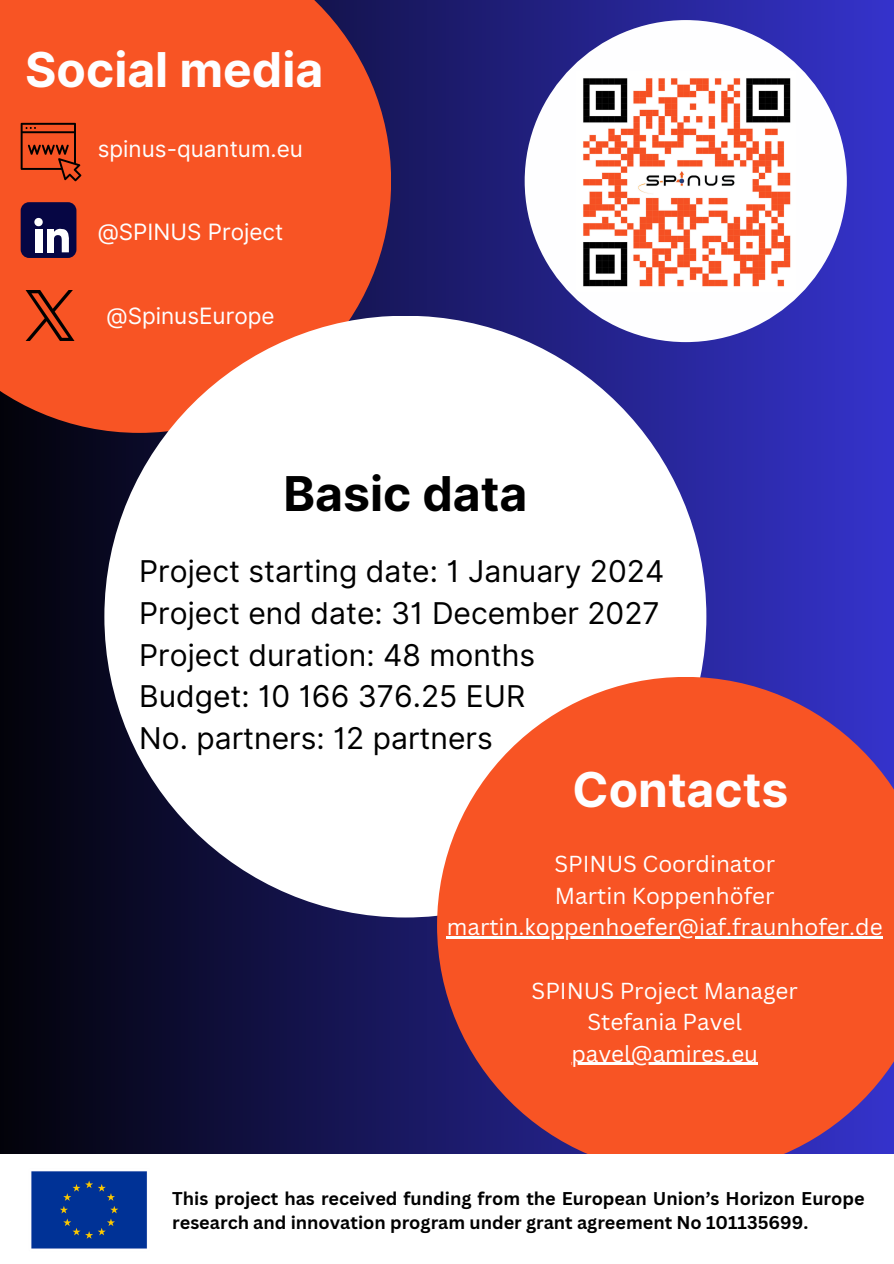
<style>
.page{position:relative;width:894px;height:1264px;background:#fff}
.page>*{position:absolute;margin:0;border:0;box-sizing:border-box;transform-origin:0 0}
.t1{font:700 48px "Inter";color:#fefeff}
.t2{font:700 48px "Inter";color:#000}
.t3{font:30px/41.7px "Inter";color:#000}
.t4{font:22.5px/31.5px "Canva Sans";color:#fff}
.t5{font:22.5px "Inter";color:#fefeff}
.t6{font:700 18px/24.8px "Canva Sans";color:#000}
</style>
<div class="page">
<div style="left:0;top:0;width:893px;height:1172px;background:linear-gradient(to right,#020209,#3634cc)"></div>
<div style="left:0;top:0;width:391px;height:433px;background:#f85424"></div>
<div style="left:104px;top:316px;width:602px;height:601px;background:#fff;border-radius:50%"></div>
<svg style="left:437px;top:677px;width:456px;height:477px;background:#e55b3d"></svg>
<div style="left:0;top:1154px;width:893px;height:109px;background:#fff"></div>
<img style="left:31px;top:1171px;width:116px;height:78px">
<div style="left:21px;top:202px;width:55px;height:56px;background:#060644;border-radius:8px"></div>
<svg style="left:34px;top:218px;width:9px;height:8px"></svg>
<div style="left:35px;top:229px;width:7px;height:23px;background:#fff"></div>
<div style="left:47px;top:229px;width:6px;height:23px;background:#fff"></div>
<svg style="left:53px;top:228px;width:16px;height:24px"></svg>
<img style="left:25px;top:291px;width:50px;height:49px">
<svg style="left:21px;top:123px;width:60px;height:58px;background:#c0411b"></svg>
<div style="left:524px;top:20px;width:322px;height:322px;background:#fefeff;border-radius:50%"></div>
<img style="left:583px;top:78px;width:208px;height:209px">
<hr style="left:446px;top:936px;width:436px;height:2px;background:#fff">
<hr style="left:571px;top:1062px;width:187px;height:2px;background:#fff">
<h3 class="t1" style="left:25px;top:41px;width:299px">Social media</h3>
<p class="t5" style="left:98px;top:135px;width:206px">spinus-quantum.eu</p>
<h1 class="t5" style="left:98px;top:218px;width:187px">@SPINUS Project</h1>
<h3 class="t5" style="left:107px;top:302px;width:169px">@SpinusEurope</h3>
<p class="t2" style="left:283px;top:465px;width:245px">Basic data</p>
<p class="t3" style="left:139px;top:550px;width:526px">Project starting date: 1 January 2024<br>Project end date: 31 December 2027<br>Project duration: 48 months<br>Budget: 10 166 376.25 EUR<br>No. partners: 12 partners</p>
<h2 class="t1" style="left:572px;top:761px;width:217px">Contacts</h2>
<h3 class="t4" style="left:554px;top:848px;width:222px">SPINUS Coordinator<br>Martin Koppenhöfer</h3>
<p class="t4" style="left:446px;top:911px;width:437px">martin.koppenhoefer@iaf.fraunhofer.de</p>
<p class="t4" style="left:531px;top:974px;width:268px;text-align:center">SPINUS Project Manager<br>Stefania Pavel</p>
<h1 class="t4" style="left:571px;top:1037px;width:188px">pavel@amires.eu</h1>
<h3 class="t6" style="left:172px;top:1185px;width:693px">This project has received funding from the European Union’s Horizon Europe research and innovation program under grant agreement No 101135699.</h3>
</div>
